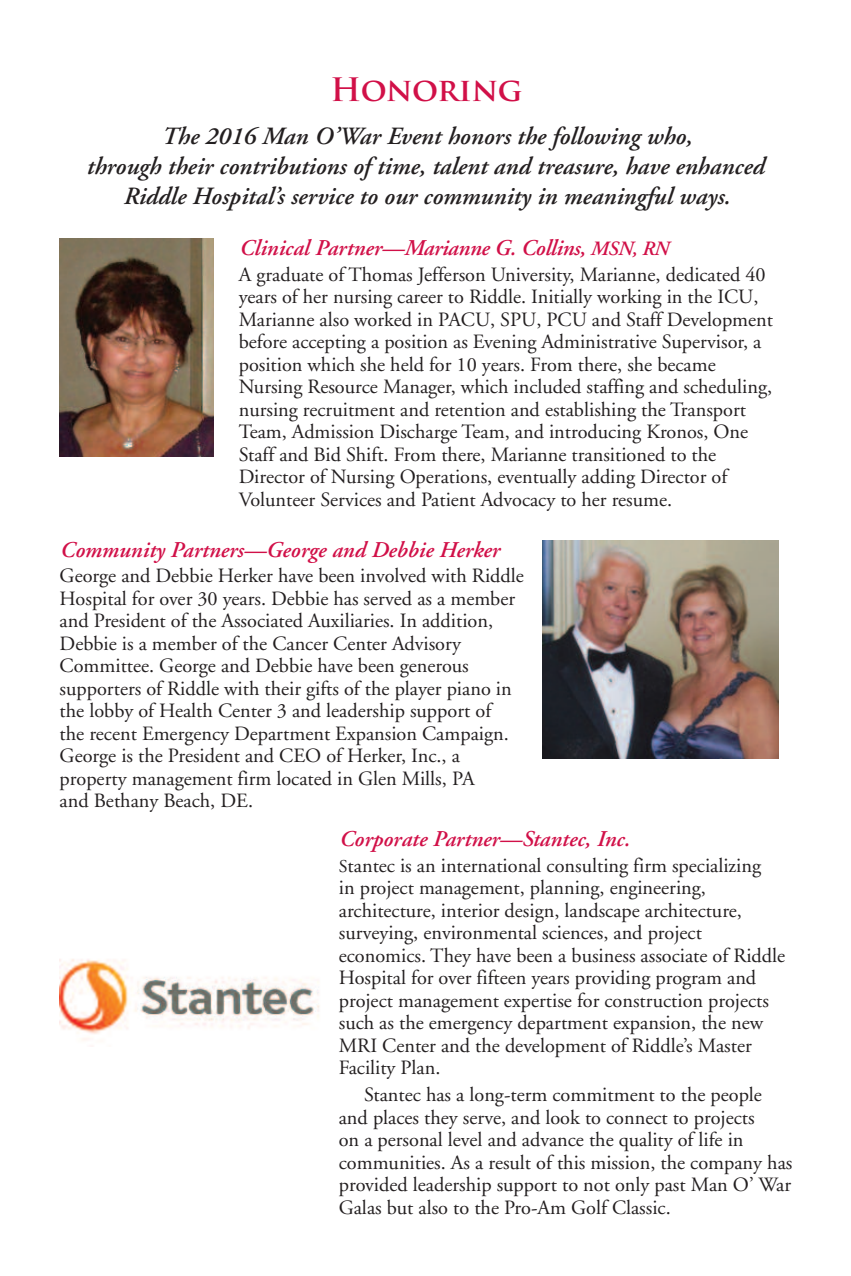
<style>
.page{position:relative;width:851px;height:1276px;background:#fff}
.page>*{position:absolute;margin:0;border:0;box-sizing:border-box;transform-origin:0 0}
.t1{font:700 31.5px "Trajan Pro";letter-spacing:-.01em;color:#d11048}
.t2{font:italic 600 24.75px/30.2px "Adobe Garamond";color:#231f20;text-align:center}
.t3{font:italic 600 22.5px "Adobe Garamond";color:#d11048}
.t4{font:20.25px/22.5px "Adobe Garamond";color:#231f20}
.s1{font-size:20.25px}
.s2{font-size:18px}
</style>
<div class="page">
<img style="left:60px;top:959px;width:260px;height:82px">
<img style="left:543px;top:540px;width:235px;height:218px">
<img style="left:60px;top:239px;width:154px;height:217px">
<h1 class="t1" style="left:330px;top:77px;width:193px">Honoring</h1>
<p class="t2" style="left:86px;top:123px;width:679px">The 2016 Man O’War Event honors the following who,<br>through their contributions of time, talent and treasure, have enhanced<br>Riddle Hospital’s service to our community in meaningful ways.</p>
<p class="t3" style="left:239px;top:239px;width:431px">Clinical Partner—Marianne G. Collins, <span class="s1">MSN, RN</span></p>
<p class="t4" style="left:239px;top:265px;width:536px">A graduate of Thomas Jefferson University, Marianne, dedicated 40 years of her nursing career to Riddle. Initially working in the ICU, Marianne also worked in PACU, SPU, PCU and Staff Development before accepting a position as Evening Administrative Supervisor, a position which she held for 10 years. From there, she became Nursing Resource Manager, which included staffing and scheduling, nursing recruitment and retention and establishing the Transport Team, Admission Discharge Team, and introducing Kronos, One Staff and Bid Shift. From there, Marianne transitioned to the Director of Nursing Operations, eventually adding Director of Volunteer Services and Patient Advocacy to her resume.</p>
<p class="t3" style="left:60px;top:541px;width:441px">Community Partners—George and Debbie Herker</p>
<p class="t4" style="left:60px;top:566px;width:465px">George and Debbie Herker have been involved with Riddle Hospital for over 30 years. Debbie has served as a member and President of the Associated Auxiliaries. In addition, Debbie is a member of the Cancer Center Advisory Committee. George and Debbie have been generous supporters of Riddle with their gifts of the player piano in the lobby of Health Center 3 and leadership support of<br>the recent Emergency Department Expansion Campaign.<br>George is the President and CEO of Herker, Inc., a property management firm located in Glen Mills, PA<br>and Bethany Beach, DE.</p>
<p class="t3" style="left:339px;top:830px;width:292px">Corporate Partner—Stantec, Inc.</p>
<p class="t4" style="left:339px;top:856px;width:448px"><span class="s2">S</span>tantec is an international consulting firm specializing<br>in project management, planning, engineering, architecture, interior design, landscape architecture, surveying, environmental sciences, and project economics. They have been a business associate of Riddle Hospital for over fifteen years providing program and project management expertise for construction projects such as the emergency department expansion, the new MRI Center and the development of Riddle’s Master Facility Plan.</p>
<p class="t4" style="left:339px;top:1085px;width:455px;text-indent:25px">Stantec has a long-term commitment to the people and places they serve, and look to connect to projects<br>on a personal level and advance the quality of life in communities. As a result of this mission, the company has provided leadership support to not only past Man O’ War Galas but also to the Pro-Am Golf Classic.</p>
</div>
